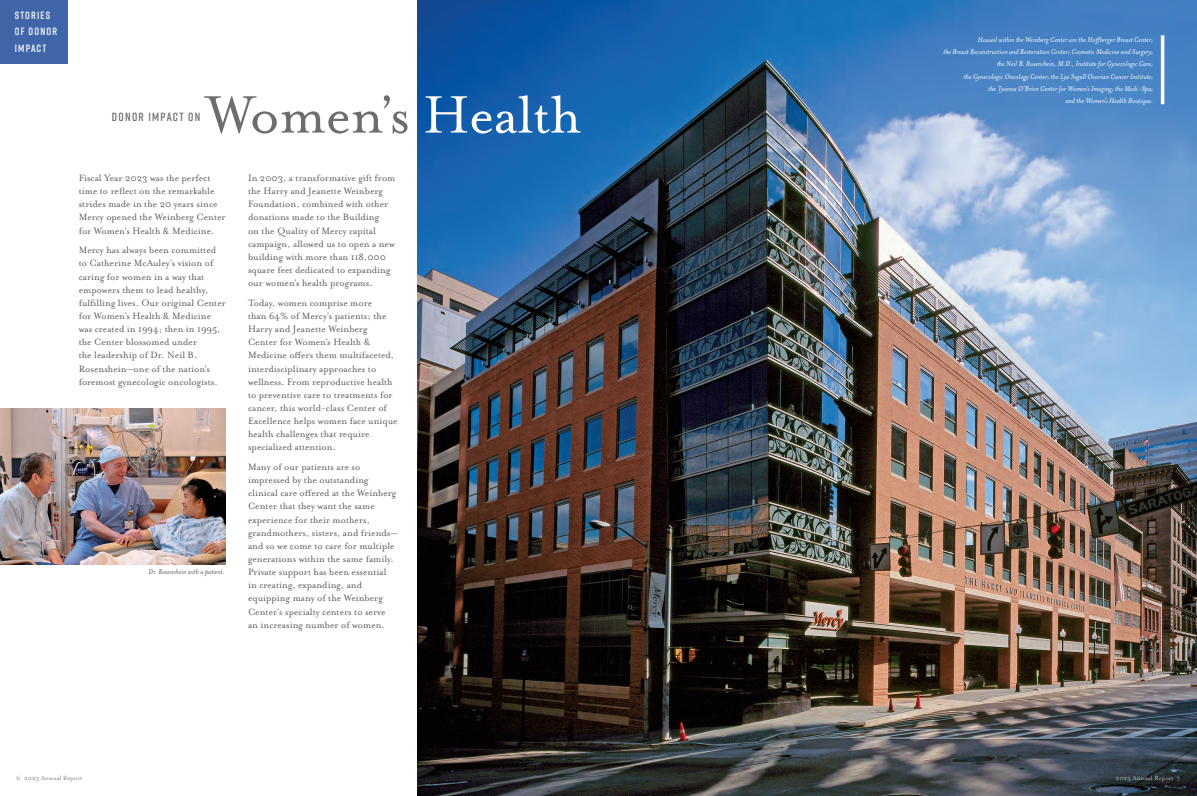
<style>
.page{position:relative;width:1197px;height:796px;background:#fff}
.page>*{position:absolute;margin:0;border:0;box-sizing:border-box;transform-origin:0 0}
.t1{font:60.38px "Mrs Eaves Roman";letter-spacing:-.01em;color:#6c6d70}
.t2{font:600 11.81px "Rift";letter-spacing:.11em;color:#6c6d70}
.t3{font:10.5px/13.1px "Mrs Eaves Roman";color:#5c5c5f}
.t4{font:600 10.5px "Rift";letter-spacing:.11em;color:#fff}
.t5{font:italic 8.31px "Mrs Eaves";color:#fff}
.t6{font:italic 8.31px "Mrs Eaves";color:#5c5c5f}
.t7{font:7px "Mrs Eaves Roman";color:#808285}
.t8{font:7px "Mrs Eaves Roman";color:#bcbdc0}
.s1{color:#fff}
</style>
<div class="page">
<img style="left:417px;top:0;width:780px;height:795px">
<img style="left:0;top:409px;width:225px;height:155px">
<hr style="left:1161px;top:35px;width:3px;height:69px;background:#fff">
<div style="left:0;top:0;width:67px;height:63px;background:#4066a9"></div>
<p class="t4" style="left:15px;top:8px;width:37px">STORIES</p>
<p class="t4" style="left:15px;top:24px;width:44px">OF DONOR</p>
<p class="t4" style="left:15px;top:41px;width:33px">IMPACT</p>
<p class="t1" style="left:206px;top:82px;width:377px">Women’s <span class="s1">Health</span></p>
<p class="t2" style="left:112px;top:108px;width:90px">DONOR IMPACT ON</p>
<p class="t3" style="left:79px;top:171px;width:148px">Fiscal Year 2023 was the perfect time to reflect on the remarkable strides made in the 20 years since<br>Mercy opened the Weinberg Center for Women’s Health &amp; Medicine.</p>
<p class="t3" style="left:79px;top:244px;width:149px">Mercy has always been committed to Catherine McAuley’s vision of caring for women in a way that empowers them to lead healthy, fulfilling lives. Our original Center for Women’s Health &amp; Medicine</p>
<p class="t3" style="left:79px;top:322px;width:143px">was created in 1994; then in 1995, the Center blossomed under</p>
<p class="t3" style="left:79px;top:349px;width:141px">the leadership of Dr. Neil B.<br>Rosenshein—one of the nation’s foremost gynecologic oncologists.</p>
<p class="t6" style="left:149px;top:567px;width:78px">Dr. Rosenshein with a patient.</p>
<p class="t3" style="left:248px;top:171px;width:149px">In 2003, a transformative gift from the Harry and Jeanette Weinberg<br>Foundation, combined with other donations made to the Building<br>on the Quality of Mercy capital campaign, allowed us to open a new building with more than 118,000 square feet dedicated to expanding our women’s health programs.</p>
<p class="t3" style="left:248px;top:296px;width:151px">Today, women comprise more<br>than 64% of Mercy’s patients; the<br>Harry and Jeanette Weinberg<br>Center for Women’s Health &amp;<br>Medicine offers them multifaceted, interdisciplinary approaches to wellness. From reproductive health to preventive care to treatments for cancer, this world-class Center of<br>Excellence helps women face unique health challenges that require specialized attention.</p>
<p class="t3" style="left:248px;top:460px;width:151px">Many of our patients are so impressed by the outstanding clinical care offered at the Weinberg<br>Center that they want the same experience for their mothers, grandmothers, sisters, and friends— and so we come to care for multiple generations within the same family.<br>Private support has been essential in creating, expanding, and equipping many of the Weinberg<br>Center’s specialty centers to serve an increasing number of women.</p>
<p class="t7" style="left:17px;top:774px;width:67px">6 2023 Annual Report</p>
<p class="t5" style="left:978px;top:35px;width:177px">Housed within the Weinberg Center are the Hoffberger Breast Center;</p>
<p class="t5" style="left:943px;top:47px;width:211px">the Breast Reconstruction and Restoration Center; Cosmetic Medicine and Surgery;</p>
<p class="t5" style="left:997px;top:59px;width:158px">the Neil B. Rosenshein, M.D., Institute for Gynecologic Care;</p>
<p class="t5" style="left:964px;top:72px;width:191px">the Gynecologic Oncology Center; the Lya Segall Ovarian Cancer Institute;</p>
<p class="t5" style="left:989px;top:84px;width:166px">the Tyanna O’Brien Center for Women’s Imaging; the Medi-Spa;</p>
<p class="t5" style="left:1065px;top:96px;width:89px">and the Women’s Health Boutique.</p>
<p class="t8" style="left:1116px;top:774px;width:66px">2023 Annual Report 7</p>
</div>
